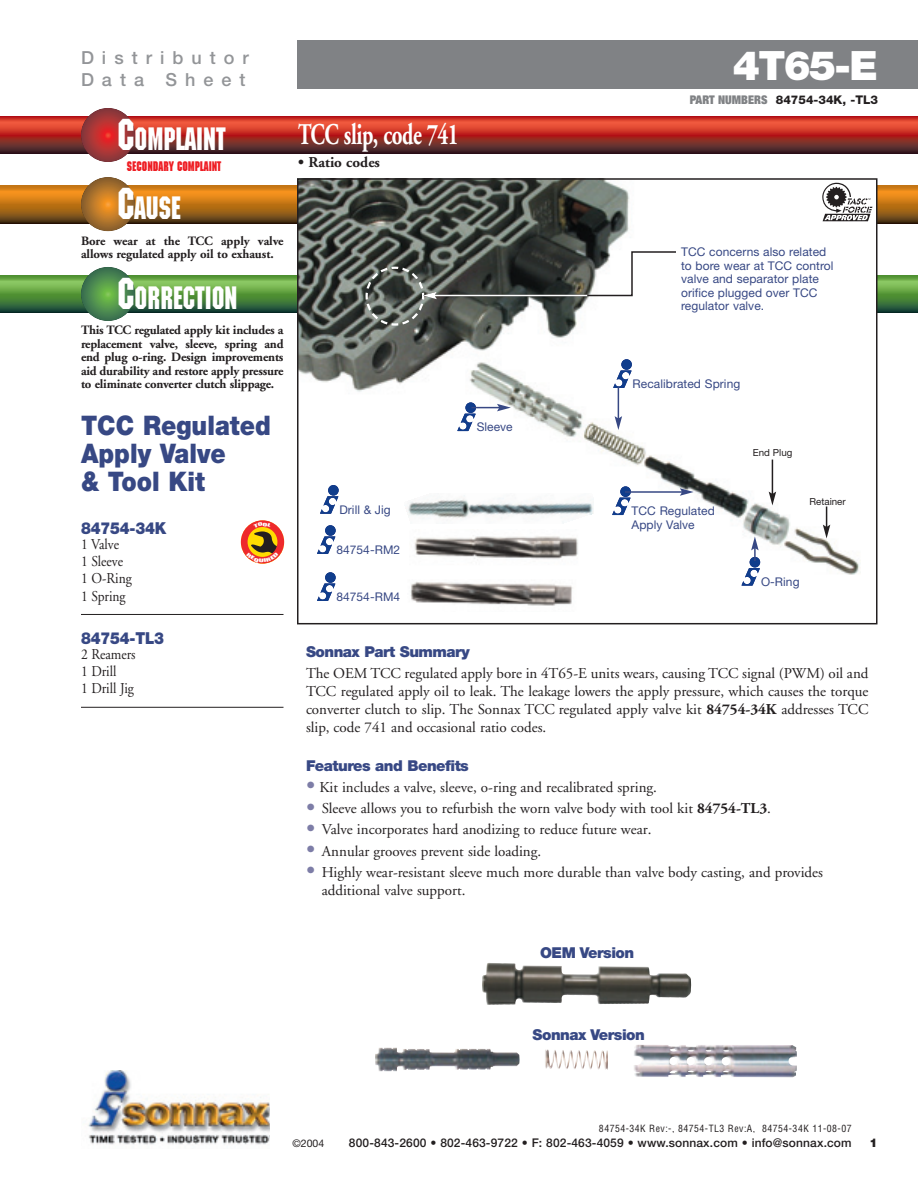
<style>
.page{position:relative;width:918px;height:1188px;background:#fff}
.page>*{position:absolute;margin:0;border:0;box-sizing:border-box;transform-origin:0 0}
.t1{font:900 40.5px "Helvetica Neue";color:#fff}
.t2{font:31.5px "Machine";color:#fff;scale:.85 1}
.t3{font:700 30px "Adobe Garamond";letter-spacing:-.02em;color:#fff;scale:.7 1}
.t4{font:900 27px/27.8px "Helvetica Neue";color:#374884;scale:.9 1}
.t5{font:500 18px/21.6px "Helvetica Neue";letter-spacing:.445em;color:#939598}
.t6{font:900 16.5px "Helvetica Neue";letter-spacing:-.015em;color:#374884;scale:.9 1}
.t7{font:15px/18px "Adobe Garamond";color:#231f20;text-align:justify}
.t8{font:900 15px "Helvetica Neue";letter-spacing:-.035em;color:#374884}
.t9{font:15px/17.1px "Adobe Garamond";color:#231f20;scale:.9 1}
.t10{font:700 15px "Adobe Garamond";color:#231f20}
.t11{font:700 13.5px "Machine";color:#ee1d23;scale:.85 1}
.t12{font:700 12.75px/13.5px "Adobe Garamond";letter-spacing:-.015em;color:#231f20}
.t13{font:12px/13.5px "Helvetica Neue";letter-spacing:.005em;color:#374884}
.t14{font:500 12px "Helvetica Neue";letter-spacing:.01em;color:#231f20}
.t15{font:800 12px "Helvetica Neue";color:#231f20}
.t16{font:900 12px "Helvetica Neue";color:#231f20}
.t17{font:10.5px "Helvetica Neue";color:#231f20}
.t18{font:condensed 9.75px "Helvetica";letter-spacing:.05em;color:#231f20}
.t19{font:9.75px "Helvetica Neue";color:#231f20}
.s1{font-weight:900;font-stretch:expanded;color:#808285}
.s2{font-size:43.5px}
.s3{font-weight:700}
.s4{font-size:24px;color:#7d7da7}
</style>
<div class="page">
<img style="left:88px;top:1071px;width:182px;height:74px">
<hr style="left:81px;top:614px;width:203px;height:1px;background:#231f20">
<hr style="left:81px;top:707px;width:203px;height:1px;background:#231f20">
<svg style="left:0;top:275px;width:918px;height:38px;background:#518b40"></svg>
<svg style="left:81px;top:267px;width:54px;height:54px;background:#4b894e"></svg>
<svg style="left:0;top:185px;width:918px;height:38px;background:#b16c17"></svg>
<svg style="left:81px;top:177px;width:54px;height:54px;background:#ac712a"></svg>
<div style="left:297px;top:40px;width:581px;height:49px;background:#808285"></div>
<div style="left:878px;top:40px;width:40px;height:49px;background:#808285"></div>
<svg style="left:0;top:116px;width:918px;height:38px;background:#a13028"></svg>
<svg style="left:81px;top:108px;width:54px;height:54px;background:#a73435"></svg>
<div style="left:298px;top:179px;width:579px;height:445px;background:#fff"></div>
<img style="left:300px;top:181px;width:560px;height:401px">
<div style="left:297px;top:178px;width:581px;height:446px;border:2px solid #231f20"></div>
<img style="left:410px;top:530px;width:172px;height:36px">
<img style="left:408px;top:579px;width:173px;height:27px">
<img style="left:405px;top:493px;width:189px;height:31px">
<svg style="left:822px;top:183px;width:50px;height:38px"></svg>
<svg style="left:613px;top:370px;width:20px;height:18px"></svg>
<div style="left:621px;top:359px;width:11px;height:11px;background:#103d8c;border-radius:50%"></div>
<svg style="left:612px;top:498px;width:20px;height:17px"></svg>
<div style="left:620px;top:486px;width:11px;height:11px;background:#103d8c;border-radius:50%"></div>
<svg style="left:317px;top:583px;width:19px;height:18px"></svg>
<div style="left:325px;top:572px;width:11px;height:11px;background:#103d8c;border-radius:50%"></div>
<svg style="left:317px;top:536px;width:19px;height:18px"></svg>
<div style="left:325px;top:525px;width:11px;height:11px;background:#103d8c;border-radius:50%"></div>
<svg style="left:320px;top:496px;width:19px;height:18px"></svg>
<div style="left:328px;top:485px;width:11px;height:11px;background:#103d8c;border-radius:50%"></div>
<svg style="left:465px;top:402px;width:11px;height:11px"></svg>
<svg style="left:742px;top:568px;width:19px;height:18px"></svg>
<div style="left:750px;top:557px;width:10px;height:10px;background:#103d8c;border-radius:50%"></div>
<img style="left:482px;top:963px;width:209px;height:42px">
<img style="left:547px;top:1045px;width:250px;height:32px">
<hr style="left:618px;top:386px;width:1px;height:33px;background:#374884">
<svg style="left:615px;top:416px;width:7px;height:14px"></svg>
<hr style="left:772px;top:460px;width:1px;height:34px;background:#231f20">
<svg style="left:769px;top:492px;width:7px;height:13px"></svg>
<svg style="left:823px;top:507px;width:7px;height:31px"></svg>
<svg style="left:364px;top:250px;width:314px;height:77px"></svg>
<svg style="left:457px;top:404px;width:54px;height:27px"></svg>
<hr style="left:625px;top:491px;width:57px;height:2px;background:#374884">
<svg style="left:680px;top:488px;width:14px;height:8px"></svg>
<svg style="left:751px;top:537px;width:8px;height:24px"></svg>
<svg style="left:241px;top:520px;width:43px;height:44px"></svg>
<p class="t5" style="left:81px;top:49px;width:169px">Distributor<br>Data Sheet</p>
<h1 class="t1" style="left:733px;top:51px;width:147px">4T65-E</h1>
<p class="t15" style="left:690px;top:96px;width:190px"><span class="s1">PART NUMBERS</span> 84754-34K, -TL3</p>
<h2 class="t2" style="left:118px;top:121px;width:129px"><span class="s2">C</span>OMPLAINT</h2>
<h3 class="t3" style="left:298px;top:122px;width:231px">TCC slip, code 741</h3>
<p class="t11" style="left:127px;top:159px;width:113px">SECONDARY COMPLAINT</p>
<p class="t10" style="left:298px;top:156px;width:83px">• Ratio codes</p>
<h2 class="t2" style="left:118px;top:190px;width:76px"><span class="s2">C</span>AUSE</h2>
<p class="t12" style="left:81px;top:235px;width:204px">Bore wear at the TCC apply valve allows regulated apply oil to exhaust.</p>
<h2 class="t2" style="left:118px;top:280px;width:142px"><span class="s2">C</span>ORRECTION</h2>
<p class="t12" style="left:81px;top:325px;width:204px;text-align:justify">This TCC regulated apply kit includes a replacement valve, sleeve, spring and end plug o-ring. Design improvements aid durability and restore apply pressure to eliminate converter clutch slippage.</p>
<h3 class="t4" style="left:81px;top:414px;width:212px">TCC Regulated<br>Apply Valve<br>&amp; Tool Kit</h3>
<p class="t6" style="left:81px;top:522px;width:96px">84754-34K</p>
<p class="t9" style="left:81px;top:537px;width:58px">1 Valve<br>1 Sleeve<br>1 O-Ring<br>1 Spring</p>
<p class="t6" style="left:81px;top:632px;width:94px">84754-TL3</p>
<p class="t9" style="left:81px;top:647px;width:62px">2 Reamers<br>1 Drill<br>1 Drill Jig</p>
<p class="t13" style="left:681px;top:246px;width:154px">TCC concerns also related to bore wear at TCC control valve and separator plate orifice plugged over TCC regulator valve.</p>
<p class="t13" style="left:339px;top:504px;width:53px">Drill &amp; Jig</p>
<p class="t13" style="left:336px;top:544px;width:65px">84754-RM2</p>
<p class="t13" style="left:336px;top:591px;width:65px">84754-RM4</p>
<p class="t13" style="left:477px;top:422px;width:38px">Sleeve</p>
<p class="t13" style="left:633px;top:378px;width:109px">Recalibrated Spring</p>
<p class="t13" style="left:632px;top:506px;width:85px">TCC Regulated<br>Apply Valve</p>
<p class="t19" style="left:753px;top:449px;width:41px">End Plug</p>
<p class="t19" style="left:809px;top:498px;width:38px">Retainer</p>
<p class="t13" style="left:761px;top:576px;width:40px">O-Ring</p>
<p class="t8" style="left:306px;top:647px;width:165px">Sonnax Part Summary</p>
<p class="t7" style="left:306px;top:666px;width:564px">The OEM TCC regulated apply bore in 4T65-E units wears, causing TCC signal (PWM) oil and TCC regulated apply oil to leak. The leakage lowers the apply pressure, which causes the torque converter clutch to slip. The Sonnax TCC regulated apply valve kit <span class="s3">84754-34K</span> addresses TCC slip, code 741 and occasional ratio codes.</p>
<p class="t8" style="left:306px;top:760px;width:164px">Features and Benefits</p>
<p class="t7" style="left:306px;top:780px;width:353px"><span class="s4">•</span> Kit includes a valve, sleeve, o-ring and recalibrated spring.</p>
<p class="t7" style="left:306px;top:801px;width:466px"><span class="s4">•</span> Sleeve allows you to refurbish the worn valve body with tool kit <span class="s3">84754-TL3</span>.</p>
<p class="t7" style="left:306px;top:822px;width:347px"><span class="s4">•</span> Valve incorporates hard anodizing to reduce future wear.</p>
<p class="t7" style="left:306px;top:843px;width:237px"><span class="s4">•</span> Annular grooves prevent side loading.</p>
<p class="t7" style="left:322px;top:864px;width:503px;text-indent:-16px"><span class="s4">•</span> Highly wear-resistant sleeve much more durable than valve body casting, and provides additional valve support.</p>
<p class="t8" style="left:540px;top:947px;width:96px">OEM Version</p>
<p class="t8" style="left:533px;top:1030px;width:114px">Sonnax Version</p>
<p class="t18" style="left:599px;top:1125px;width:254px">84754-34K Rev:-, 84754-TL3 Rev:A, 84754-34K 11-08-07</p>
<p class="t17" style="left:292px;top:1139px;width:33px">©2004</p>
<p class="t14" style="left:349px;top:1138px;width:504px">800-843-2600 • 802-463-9722 • F: 802-463-4059 • www.sonnax.com • info@sonnax.com</p>
<p class="t16" style="left:869px;top:1138px;width:10px">1</p>
</div>
